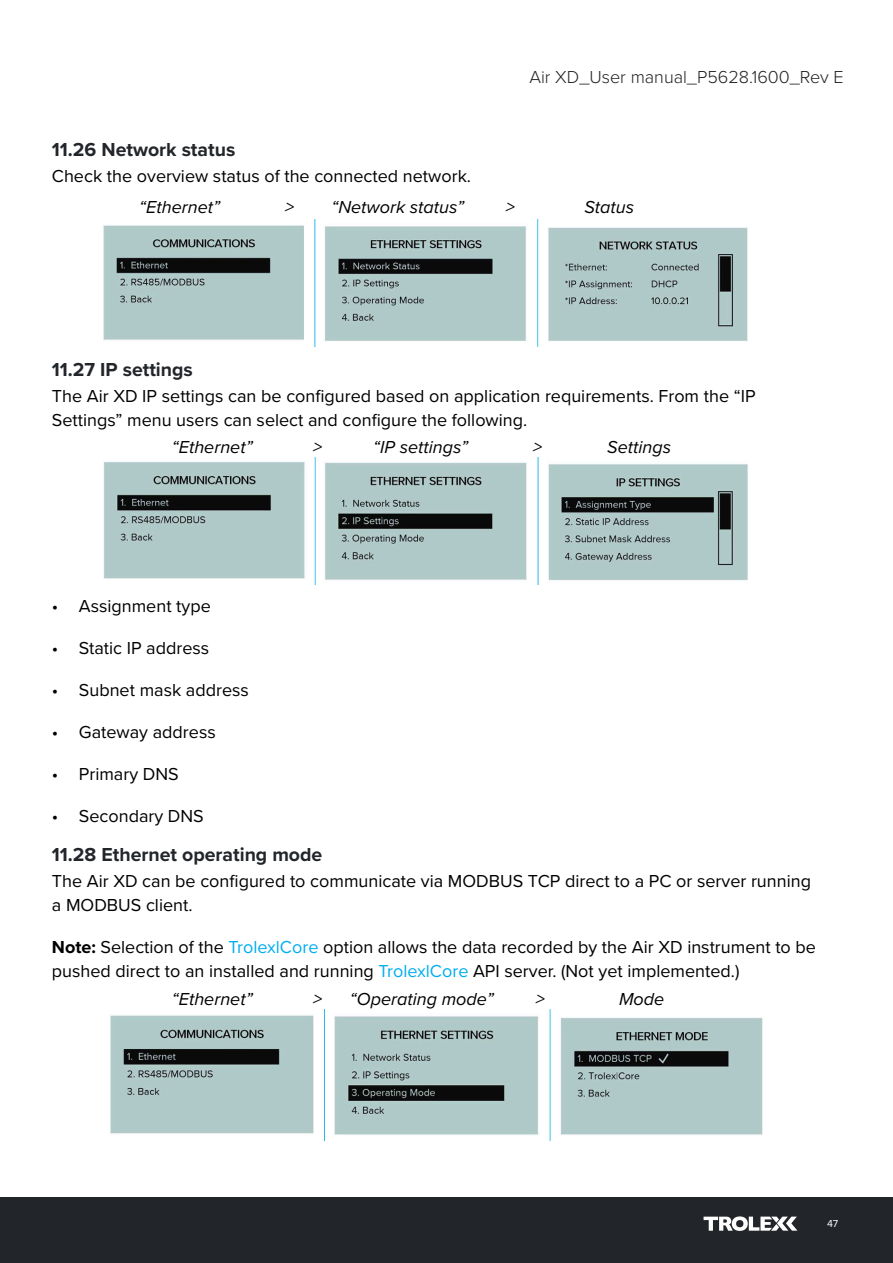
<style>
.page{position:relative;width:893px;height:1263px;background:#fff}
.page>*{position:absolute;margin:0;border:0;box-sizing:border-box;transform-origin:0 0}
.t1{font:700 19.5px "Proxima Nova";color:#222529}
.Body{font:18px/24px "Proxima Nova";color:#000}
.Body-2{font:italic 18px "Proxima Nova";color:#000}
.t2{font:300 18px "Proxima Nova";color:#231f20}
.t3{font:10.5px "Proxima Nova";color:#fff}
.s1{font-weight:700}
.s2{color:#00aeef}
</style>
<div class="page">
<div style="left:0;top:1197px;width:893px;height:66px;background:#222529"></div>
<svg style="left:704px;top:1216px;width:93px;height:14px"></svg>
<img style="left:110px;top:1009px;width:653px;height:131px">
<img style="left:103px;top:458px;width:645px;height:127px">
<img style="left:103px;top:219px;width:645px;height:127px">
<p class="t1" style="left:52px;top:135px;width:185px">11.26 Network status</p>
<p class="Body" style="left:52px;top:163px;width:421px">Check the overview status of the connected network.</p>
<p class="t2" style="left:529px;top:64px;width:316px">Air XD_User manual_P5628.1600_Rev E</p>
<p class="Body-2" style="left:139px;top:194px;width:82px">“Ethernet”</p>
<p class="Body-2" style="left:285px;top:194px;width:180px">&gt; “Network status”</p>
<p class="Body-2" style="left:506px;top:194px;width:10px">&gt;</p>
<p class="Body-2" style="left:585px;top:194px;width:51px">Status</p>
<p class="t1" style="left:52px;top:355px;width:143px">11.27 IP settings</p>
<p class="Body" style="left:52px;top:383px;width:705px">The Air XD IP settings can be configured based on application requirements. From the “IP<br>Settings” menu users can select and configure the following.</p>
<p class="Body-2" style="left:172px;top:433px;width:82px">“Ethernet”</p>
<p class="Body-2" style="left:313px;top:433px;width:10px">&gt;</p>
<p class="Body-2" style="left:373px;top:433px;width:96px">“IP settings”</p>
<p class="Body-2" style="left:533px;top:433px;width:10px">&gt;</p>
<p class="Body-2" style="left:607px;top:433px;width:65px">Settings</p>
<p class="Body" style="left:52px;top:593px;width:160px">• Assignment type</p>
<p class="Body" style="left:52px;top:635px;width:159px">• Static IP address</p>
<p class="Body" style="left:52px;top:677px;width:199px">• Subnet mask address</p>
<p class="Body" style="left:52px;top:719px;width:165px">• Gateway address</p>
<p class="Body" style="left:52px;top:761px;width:128px">• Primary DNS</p>
<p class="Body" style="left:52px;top:803px;width:153px">• Secondary DNS</p>
<p class="t1" style="left:52px;top:840px;width:272px">11.28 Ethernet operating mode</p>
<p class="Body" style="left:52px;top:868px;width:761px">The Air XD can be configured to communicate via MODBUS TCP direct to a PC or server running a MODBUS client.</p>
<p class="Body" style="left:52px;top:934px;width:766px"><span class="s1">Note:</span> Selection of the <span class="s2">TrolexlCore</span> option allows the data recorded by the Air XD instrument to be pushed direct to an installed and running <span class="s2">TrolexlCore</span> API server. (Not yet implemented.)</p>
<p class="Body-2" style="left:172px;top:986px;width:82px">“Ethernet”</p>
<p class="Body-2" style="left:313px;top:986px;width:182px">&gt; “Operating mode”</p>
<p class="Body-2" style="left:536px;top:986px;width:10px">&gt;</p>
<p class="Body-2" style="left:619px;top:986px;width:47px">Mode</p>
<p class="t3" style="left:827px;top:1216px;width:13px">47</p>
</div>
